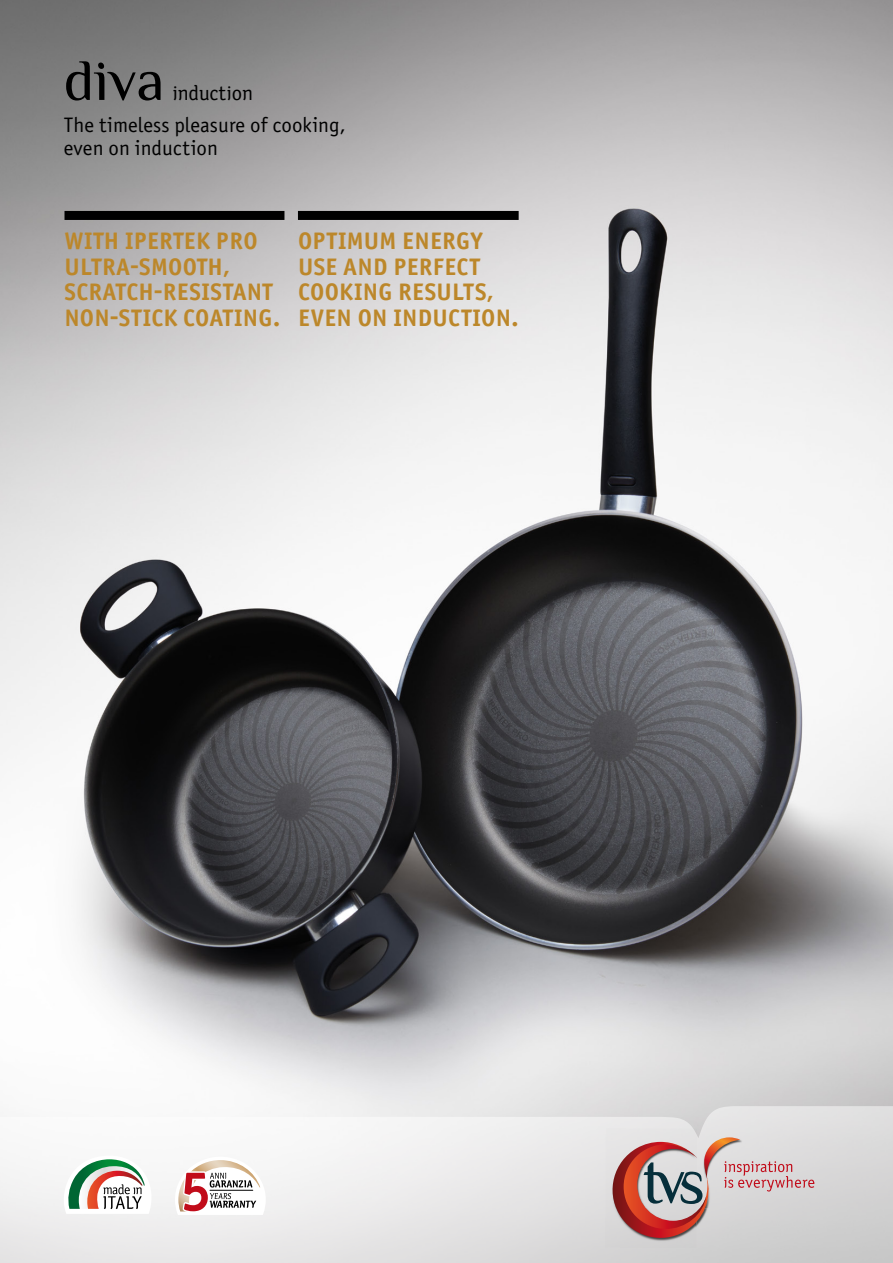
<style>
.page{position:relative;width:893px;height:1263px;background:#fff}
.page>*{position:absolute;margin:0;border:0;box-sizing:border-box;transform-origin:0 0}
.t1{font:58.5px "Philosopher";color:#000}
.t2{font:24px/25.5px "Officina Sans Bold ITC";letter-spacing:.01em;color:#bc872a}
.t3{font:21px/23.2px "Officina Sans Book ITC";color:#000}
.t4{font:21px "TVS";color:#000}
</style>
<div class="page">
<img style="left:0;top:0;width:893px;height:1106px">
<svg style="left:0;top:1106px;width:893px;height:157px;fill:#eae9ea"></svg>
<svg style="left:58px;top:1155px;width:93px;height:59px"></svg>
<svg style="left:175px;top:1157px;width:91px;height:58px"></svg>
<div style="left:298px;top:211px;width:221px;height:9px;background:#000"></div>
<div style="left:65px;top:211px;width:219px;height:9px;background:#000"></div>
<img style="left:605px;top:1128px;width:137px;height:120px">
<svg style="left:606px;top:1137px;width:208px;height:108px;background:#c9afae"></svg>
<p class="t1" style="left:64px;top:49px;width:102px">diva</p>
<p class="t4" style="left:173px;top:81px;width:82px">induction</p>
<p class="t3" style="left:64px;top:112px;width:284px">The timeless pleasure of cooking, even on induction</p>
<p class="t2" style="left:65px;top:227px;width:217px">WITH IPERTEK PRO<br>ULTRA-SMOOTH,<br>SCRATCH-RESISTANT<br>NON-STICK COATING.</p>
<p class="t2" style="left:298px;top:227px;width:222px">OPTIMUM ENERGY<br>USE AND PERFECT<br>COOKING RESULTS,<br>EVEN ON INDUCTION.</p>
</div>
